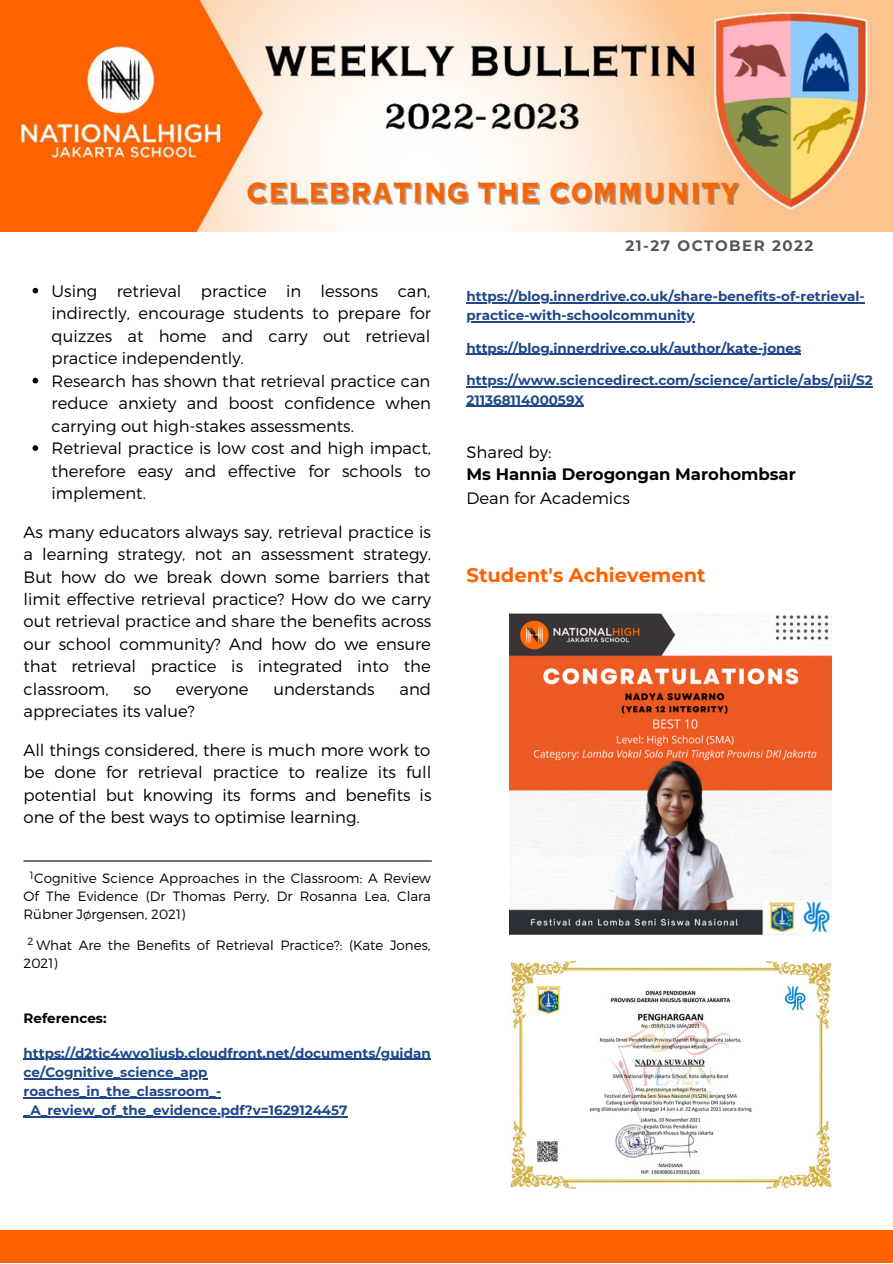
<style>
.page{position:relative;width:893px;height:1264px;background:#fff}
.page>*{position:absolute;margin:0;border:0;box-sizing:border-box;transform-origin:0 0}
.t1{font:700 19.5px "Montserrat";color:#ff6100}
.t2{font:300 16.5px/22.5px "Montserrat";color:#000;text-align:justify}
.t3{font:700 16.5px "Montserrat";color:#000}
.t4{font:700 15px "Montserrat";letter-spacing:.1em;color:#565656}
.t5{font:700 13.5px/19px "Montserrat";color:#204789}
.t6{font:300 13.5px/18px "Montserrat";color:#000;text-align:justify}
.t7{font:700 13.5px "Montserrat";color:#000}
.t8{font:300 10.5px "Montserrat";color:#000}
</style>
<div class="page">
<div style="left:0;top:1230px;width:892px;height:32px;background:#ff6100"></div>
<img style="left:0;top:0;width:892px;height:231px">
<svg style="left:33px;top:288px;width:5px;height:5px"></svg>
<svg style="left:33px;top:378px;width:5px;height:5px"></svg>
<svg style="left:33px;top:445px;width:5px;height:6px"></svg>
<hr style="left:24px;top:860px;width:408px;height:1px;background:#000">
<img style="left:509px;top:613px;width:322px;height:322px">
<img style="left:510px;top:961px;width:321px;height:227px">
<hr style="left:466px;top:302px;width:398px;height:1px;background:#204789">
<hr style="left:466px;top:321px;width:228px;height:1px;background:#204789">
<hr style="left:466px;top:354px;width:335px;height:1px;background:#204789">
<hr style="left:466px;top:386px;width:406px;height:1px;background:#204789">
<hr style="left:466px;top:405px;width:118px;height:2px;background:#204789">
<hr style="left:24px;top:1058px;width:407px;height:1px;background:#204789">
<hr style="left:24px;top:1077px;width:183px;height:2px;background:#204789">
<hr style="left:24px;top:1097px;width:197px;height:1px;background:#204789">
<hr style="left:24px;top:1116px;width:323px;height:1px;background:#204789">
<p class="t2" style="left:52px;top:279px;width:381px;text-align:left">Using retrieval practice in lessons can, indirectly, encourage students to prepare for quizzes at home and carry out retrieval practice independently.<br>Research has shown that retrieval practice can reduce anxiety and boost confidence when carrying out high-stakes assessments.<br>Retrieval practice is low cost and high impact, therefore easy and effective for schools to implement.</p>
<p class="t2" style="left:24px;top:519px;width:409px">As many educators always say, retrieval practice is a learning strategy, not an assessment strategy.<br>But how do we break down some barriers that limit effective retrieval practice? How do we carry out retrieval practice and share the benefits across our school community? And how do we ensure that retrieval practice is integrated into the classroom,</p>
<p class="t2" style="left:133px;top:677px;width:19px">so</p>
<p class="t2" style="left:176px;top:677px;width:74px">everyone</p>
<p class="t2" style="left:273px;top:677px;width:103px">understands</p>
<p class="t2" style="left:399px;top:677px;width:33px">and</p>
<p class="t2" style="left:24px;top:699px;width:173px">appreciates its value?</p>
<p class="t2" style="left:24px;top:737px;width:409px">All things considered, there is much more work to be done for retrieval practice to realize its full potential but knowing its forms and benefits is one of the best ways to optimise learning.</p>
<p class="t8" style="left:30px;top:868px;width:5px">1</p>
<p class="t6" style="left:24px;top:868px;width:409px;text-indent:11px">Cognitive Science Approaches in the Classroom: A Review Of The Evidence (Dr Thomas Perry, Dr Rosanna Lea, Clara Rübner Jørgensen, 2021)</p>
<p class="t6" style="left:24px;top:935px;width:408px;text-indent:13px">What Are the Benefits of Retrieval Practice?: (Kate Jones,<br>2021)</p>
<p class="t8" style="left:27px;top:934px;width:8px">2</p>
<p class="t7" style="left:24px;top:1009px;width:84px">References:</p>
<p class="t5" style="left:24px;top:1043px;width:408px">https://d2tic4wvo1iusb.cloudfront.net/documents/guidan ce/Cognitive_science_app<br>roaches_in_the_classroom_- _A_review_of_the_evidence.pdf?v=1629124457</p>
<p class="t4" style="left:625px;top:237px;width:189px">21-27 OCTOBER 2022</p>
<p class="t5" style="left:466px;top:287px;width:399px">https://blog.innerdrive.co.uk/share-benefits-of-retrieval&shy;practice-with-schoolcommunity</p>
<p class="t5" style="left:466px;top:338px;width:336px">https://blog.innerdrive.co.uk/author/kate-jones</p>
<p class="t5" style="left:466px;top:371px;width:407px">https://www.sciencedirect.com/science/article/abs/pii/S2<br>21136811400059X</p>
<p class="t2" style="left:466px;top:440px;width:86px">Shared by:</p>
<p class="t3" style="left:466px;top:464px;width:331px">Ms Hannia Derogongan Marohombsar</p>
<p class="t2" style="left:466px;top:486px;width:165px">Dean for Academics</p>
<p class="t1" style="left:466px;top:563px;width:240px">Student's Achievement</p>
</div>
